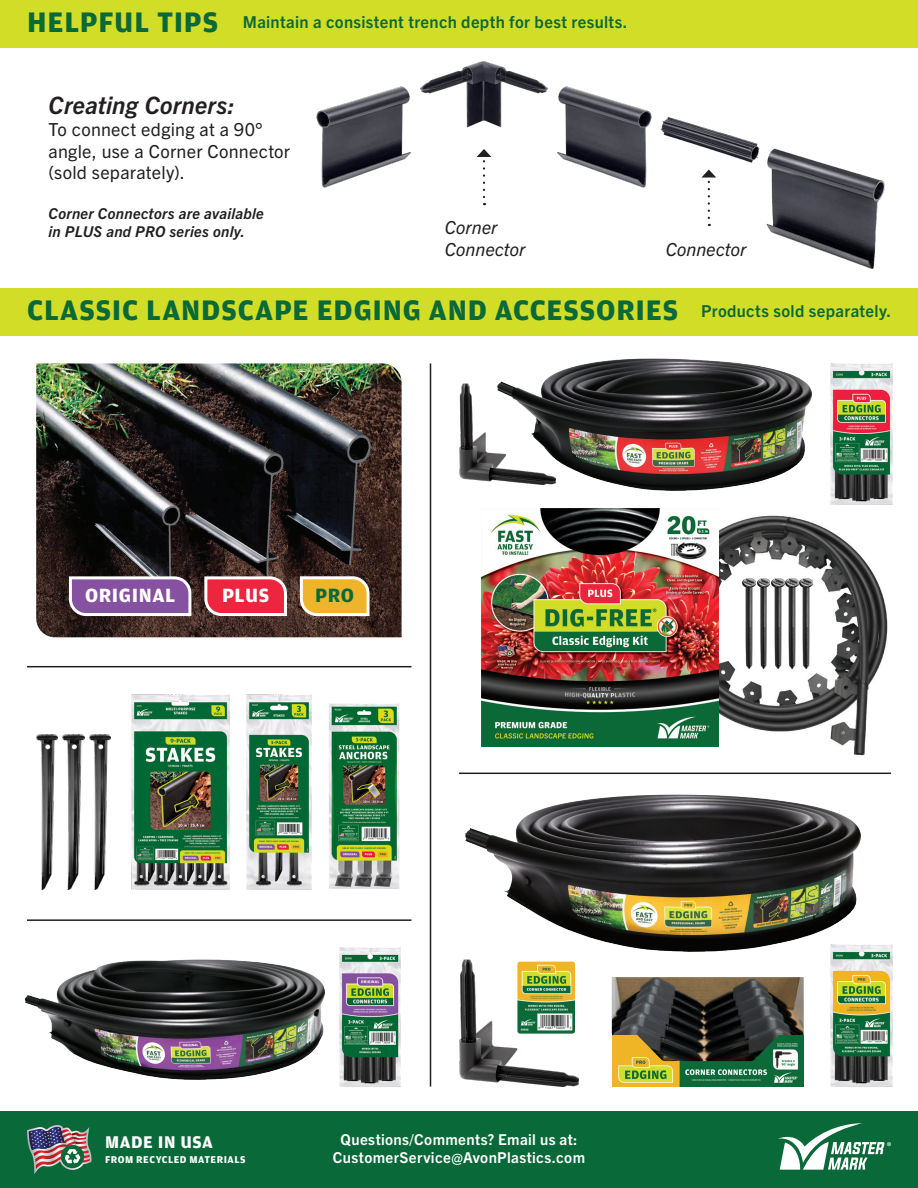
<style>
.page{position:relative;width:918px;height:1188px;background:#fff}
.page>*{position:absolute;margin:0;border:0;box-sizing:border-box;transform-origin:0 0}
.t1{font:700 30px "Amplitude";letter-spacing:.025em;color:#0a6938}
.t2{font:italic 700 24px "Trade Gothic Next LT Pro";letter-spacing:.01em;color:#231f20}
.t3{font:700 20.4px "Amplitude";letter-spacing:.03em;color:#fff}
.t4{font:700 20.4px "Amplitude";color:#0a6938}
.t5{font:18px/21.6px "Trade Gothic Next LT Pro";letter-spacing:.015em;color:#231f20}
.t6{font:italic 18px/21.6px "Trade Gothic Next LT Pro";letter-spacing:.01em;color:#231f20}
.t7{font:700 18px "Amplitude";letter-spacing:.03em;color:#fff}
.t8{font:700 16.5px "Trade Gothic Next LT Pro";letter-spacing:.02em;color:#0a6938}
.t9{font:700 15px/18px "Trade Gothic Next LT Pro";letter-spacing:.025em;color:#fff;text-align:center}
.t10{font:italic 700 15px "Trade Gothic Next LT Pro";letter-spacing:.02em;color:#231f20}
.t11{font:700 10.5px "Amplitude";letter-spacing:.05em;color:#fff}
</style>
<div class="page">
<img style="left:635px;top:489px;width:258px;height:284px">
<div style="left:0;top:1111px;width:918px;height:77px;background:#0a6938"></div>
<svg style="left:778px;top:1123px;width:113px;height:47px"></svg>
<img style="left:27px;top:1125px;width:65px;height:49px">
<div style="left:0;top:288px;width:918px;height:48px;background:#d2dd28"></div>
<img style="left:316px;top:61px;width:569px;height:208px">
<svg style="left:477px;top:149px;width:14px;height:48px"></svg>
<svg style="left:701px;top:170px;width:15px;height:48px"></svg>
<hr style="left:430px;top:363px;width:1px;height:724px;background:#231f20">
<hr style="left:459px;top:773px;width:432px;height:1px;background:#231f20">
<hr style="left:27px;top:919px;width:384px;height:2px;background:#231f20">
<hr style="left:27px;top:666px;width:384px;height:1px;background:#231f20">
<img style="left:340px;top:948px;width:61px;height:139px">
<img style="left:24px;top:959px;width:300px;height:120px">
<img style="left:481px;top:509px;width:238px;height:238px">
<img style="left:831px;top:363px;width:62px;height:141px">
<img style="left:500px;top:358px;width:311px;height:132px">
<img style="left:459px;top:383px;width:96px;height:102px">
<img style="left:830px;top:944px;width:63px;height:143px">
<img style="left:612px;top:977px;width:192px;height:58px">
<img style="left:612px;top:1035px;width:192px;height:52px">
<img style="left:465px;top:794px;width:395px;height:158px">
<img style="left:459px;top:960px;width:120px;height:127px">
<img style="left:131px;top:694px;width:98px;height:196px">
<img style="left:246px;top:694px;width:65px;height:196px">
<img style="left:329px;top:703px;width:71px;height:185px">
<img style="left:63px;top:734px;width:21px;height:155px">
<img style="left:89px;top:734px;width:22px;height:155px">
<img style="left:36px;top:734px;width:22px;height:155px">
<img style="left:743px;top:578px;width:41px;height:90px">
<img style="left:786px;top:578px;width:12px;height:90px">
<img style="left:800px;top:578px;width:13px;height:90px">
<img style="left:517px;top:962px;width:58px;height:72px">
<img style="left:36px;top:363px;width:366px;height:274px">
<svg style="left:67px;top:575px;width:126px;height:43px;background:#8f679f"></svg>
<svg style="left:203px;top:575px;width:85px;height:43px;background:#d94d5d"></svg>
<svg style="left:298px;top:575px;width:73px;height:43px;background:#d7ac51"></svg>
<div style="left:0;top:0;width:918px;height:47px;background:#d2dd28"></div>
<p class="t1" style="left:27px;top:8px;width:193px">HELPFUL TIPS</p>
<p class="t8" style="left:243px;top:11px;width:386px">Maintain a consistent trench depth for best results.</p>
<p class="t2" style="left:49px;top:89px;width:187px">Creating Corners:</p>
<p class="t5" style="left:49px;top:117px;width:243px">To connect edging at a 90° angle, use a Corner Connector (sold separately).</p>
<p class="t10" style="left:49px;top:203px;width:217px">Corner Connectors are available</p>
<p class="t10" style="left:49px;top:221px;width:198px">in PLUS and PRO series only.</p>
<p class="t6" style="left:445px;top:216px;width:82px">Corner<br>Connector</p>
<p class="t6" style="left:666px;top:237px;width:82px">Connector</p>
<p class="t1" style="left:27px;top:296px;width:653px">CLASSIC LANDSCAPE EDGING AND ACCESSORIES</p>
<p class="t8" style="left:701px;top:299px;width:192px">Products sold separately.</p>
<p class="t3" style="left:85px;top:585px;width:92px">ORIGINAL</p>
<p class="t3" style="left:222px;top:585px;width:49px">PLUS</p>
<p class="t4" style="left:315px;top:585px;width:41px">PRO</p>
<p class="t7" style="left:105px;top:1133px;width:109px">MADE IN USA</p>
<p class="t11" style="left:105px;top:1154px;width:142px">FROM RECYCLED MATERIALS</p>
<p class="t9" style="left:333px;top:1130px;width:254px">Questions/Comments? Email us at:<br>CustomerService@AvonPlastics.com</p>
</div>
